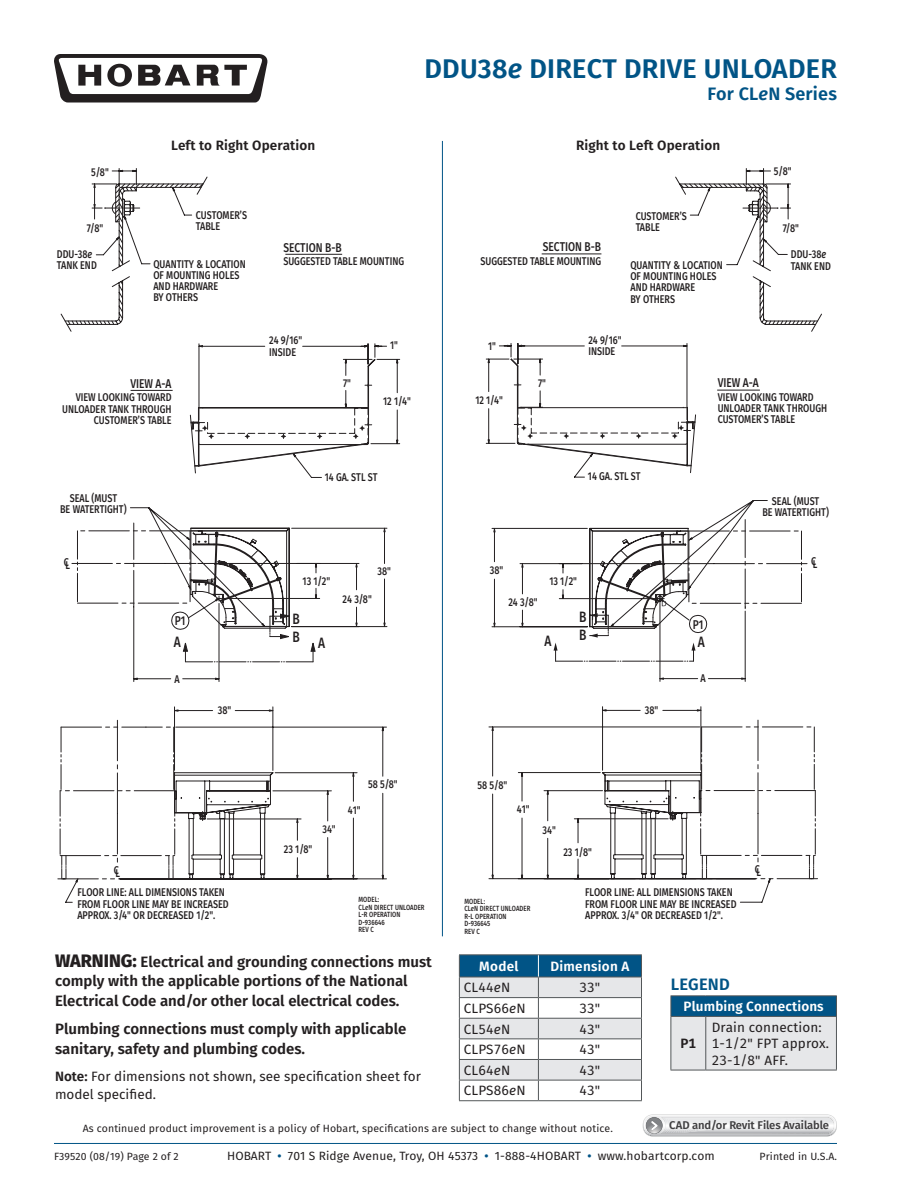
<style>
.page{position:relative;width:918px;height:1188px;background:#fff}
.page>*{position:absolute;margin:0;border:0;box-sizing:border-box;transform-origin:0 0}
.t1{font:600 27px "Fira Sans";letter-spacing:.01em;color:#015486}
.t2{font:600 18px "Fira Sans";letter-spacing:.01em;color:#015486}
.t3{font:600 16.5px "Fira Sans";letter-spacing:.01em;color:#015486}
.t4{font:600 15px/19.5px "Fira Sans";color:#231f20}
.t5{font:500 15px/18px "Fira Sans";color:#231f20;scale:.8 1}
.t6{font:13.5px/16.5px "Fira Sans";color:#231f20}
.t7{font:600 13.5px "Fira Sans";letter-spacing:.01em;color:#231f20}
.t8{font:600 13.5px "Fira Sans";letter-spacing:.01em;color:#fff}
.t9{font:500 12.75px "Fira Sans";color:#231f20;scale:.8 1}
.t10{font:12px "Fira Sans";letter-spacing:.01em;color:#231f20}
.t11{font:500 11.25px/11.2px "Fira Sans";color:#231f20;scale:.8 1}
.t12{font:600 11.25px "Fira Sans";letter-spacing:-.01em;color:#414042}
.t13{font:10.5px "Fira Sans";letter-spacing:.01em;color:#231f20}
.t14{font:500 7.5px/7.5px "Fira Sans";letter-spacing:.01em;color:#231f20;scale:.8 1}
.s1{font-style:italic}
.s2{font-weight:800;font-size:18px}
.s3{font-weight:600}
.s4{font-weight:600;color:#015486}
</style>
<div class="page">
<hr style="left:54px;top:1143px;width:783px;height:1px;background:#015486">
<svg style="left:54px;top:54px;width:213px;height:49px"></svg>
<svg style="left:643px;top:1114px;width:194px;height:23px"></svg>
<svg style="left:58px;top:726px;width:7px;height:154px"></svg>
<svg style="left:65px;top:706px;width:322px;height:197px"></svg>
<svg style="left:130px;top:507px;width:258px;height:175px"></svg>
<svg style="left:72px;top:523px;width:244px;height:139px"></svg>
<svg style="left:60px;top:168px;width:148px;height:164px"></svg>
<hr style="left:285px;top:254px;width:57px;height:1px;background:#231f20">
<svg style="left:771px;top:726px;width:47px;height:153px"></svg>
<svg style="left:488px;top:706px;width:283px;height:197px"></svg>
<svg style="left:675px;top:168px;width:147px;height:164px"></svg>
<hr style="left:542px;top:254px;width:59px;height:1px;background:#231f20">
<svg style="left:491px;top:500px;width:277px;height:182px"></svg>
<svg style="left:554px;top:520px;width:253px;height:142px"></svg>
<svg style="left:485px;top:343px;width:211px;height:135px"></svg>
<hr style="left:717px;top:390px;width:43px;height:1px;background:#231f20">
<svg style="left:190px;top:343px;width:210px;height:135px"></svg>
<hr style="left:131px;top:390px;width:42px;height:1px;background:#231f20">
<hr style="left:671px;top:995px;width:35px;height:1px;background:#535759">
<hr style="left:706px;top:995px;width:131px;height:1px;background:#535759">
<svg style="left:671px;top:996px;width:166px;height:74px;background:#a5bdcc"></svg>
<hr style="left:671px;top:1016px;width:35px;height:1px;background:#535759">
<hr style="left:671px;top:1017px;width:1px;height:53px;background:#535759">
<hr style="left:706px;top:1016px;width:131px;height:1px;background:#535759">
<hr style="left:705px;top:1017px;width:1px;height:53px;background:#535759">
<hr style="left:836px;top:1017px;width:1px;height:53px;background:#535759">
<hr style="left:671px;top:1070px;width:35px;height:1px;background:#535759">
<hr style="left:706px;top:1070px;width:131px;height:1px;background:#535759">
<hr style="left:459px;top:954px;width:79px;height:1px;background:#535759">
<hr style="left:459px;top:1100px;width:79px;height:1px;background:#535759">
<hr style="left:538px;top:1100px;width:104px;height:1px;background:#535759">
<hr style="left:538px;top:954px;width:104px;height:1px;background:#535759">
<svg style="left:459px;top:955px;width:183px;height:145px"></svg>
<hr style="left:442px;top:141px;width:1px;height:795px;background:#015486">
<h1 class="t1" style="left:424px;top:50px;width:414px">DDU38<span class="s1">e</span> DIRECT DRIVE UNLOADER</h1>
<h2 class="t2" style="left:708px;top:82px;width:131px">For CL<span class="s1">e</span>N Series</h2>
<p class="t11" style="left:91px;top:167px;width:24px">5/8"</p>
<p class="t11" style="left:87px;top:222px;width:22px">7/8"</p>
<p class="t11" style="left:57px;top:248px;width:51px">DDU-38<span class="s1">e<br></span>TANK END</p>
<p class="t7" style="left:171px;top:136px;width:146px">Left to Right Operation</p>
<p class="t7" style="left:576px;top:136px;width:146px">Right to Left Operation</p>
<p class="t11" style="left:774px;top:165px;width:24px">5/8"</p>
<p class="t11" style="left:196px;top:209px;width:66px">CUSTOMER’S<br>TABLE</p>
<p class="t11" style="left:153px;top:258px;width:117px">QUANTITY &amp; LOCATION<br>OF MOUNTING HOLES<br>AND HARDWARE<br>BY OTHERS</p>
<p class="t9" style="left:283px;top:238px;width:75px">SECTION B-B</p>
<p class="t11" style="left:283px;top:255px;width:152px">SUGGESTED TABLE MOUNTING</p>
<p class="t11" style="left:269px;top:335px;width:43px">24 9/16"<br>INSIDE</p>
<p class="t11" style="left:390px;top:340px;width:11px">1"</p>
<p class="t11" style="left:636px;top:210px;width:66px">CUSTOMER’S<br>TABLE</p>
<p class="t11" style="left:630px;top:259px;width:117px">QUANTITY &amp; LOCATION<br>OF MOUNTING HOLES<br>AND HARDWARE<br>BY OTHERS</p>
<p class="t11" style="left:783px;top:222px;width:22px">7/8"</p>
<p class="t9" style="left:543px;top:238px;width:75px">SECTION B-B</p>
<p class="t11" style="left:480px;top:255px;width:152px">SUGGESTED TABLE MOUNTING</p>
<p class="t11" style="left:791px;top:249px;width:51px">DDU-38<span class="s1">e<br></span>TANK END</p>
<p class="t11" style="left:488px;top:340px;width:11px">1"</p>
<p class="t11" style="left:588px;top:334px;width:43px">24 9/16"<br>INSIDE</p>
<p class="t9" style="left:131px;top:374px;width:53px">VIEW A-A</p>
<p class="t11" style="left:62px;top:392px;width:138px;text-align:right">VIEW LOOKING TOWARD<br>UNLOADER TANK THROUGH<br>CUSTOMER’S TABLE</p>
<p class="t11" style="left:343px;top:377px;width:11px">7"</p>
<p class="t11" style="left:383px;top:395px;width:36px">12 1/4"</p>
<p class="t11" style="left:475px;top:394px;width:36px">12 1/4"</p>
<p class="t11" style="left:538px;top:377px;width:11px">7"</p>
<p class="t9" style="left:718px;top:374px;width:53px">VIEW A-A</p>
<p class="t11" style="left:718px;top:391px;width:138px">VIEW LOOKING TOWARD<br>UNLOADER TANK THROUGH<br>CUSTOMER’S TABLE</p>
<p class="t11" style="left:325px;top:471px;width:67px">14 GA. STL ST</p>
<p class="t11" style="left:588px;top:471px;width:67px">14 GA. STL ST</p>
<p class="t11" style="left:60px;top:492px;width:85px;text-align:center">SEAL (MUST<br>BE WATERTIGHT)</p>
<p class="t11" style="left:762px;top:496px;width:85px;text-align:center">SEAL (MUST<br>BE WATERTIGHT)</p>
<p class="t11" style="left:64px;top:557px;width:9px">CL</p>
<p class="t11" style="left:303px;top:575px;width:36px">13 1/2"</p>
<p class="t11" style="left:377px;top:565px;width:18px">38"</p>
<p class="t11" style="left:490px;top:564px;width:18px">38"</p>
<p class="t11" style="left:549px;top:576px;width:36px">13 1/2"</p>
<p class="t11" style="left:811px;top:557px;width:9px">CL</p>
<p class="t11" style="left:343px;top:593px;width:38px">24 3/8"</p>
<p class="t11" style="left:508px;top:597px;width:38px">24 3/8"</p>
<h3 class="t5" style="left:293px;top:609px;width:11px">B<br>B</h3>
<p class="t9" style="left:175px;top:612px;width:15px">P1</p>
<h3 class="t5" style="left:174px;top:633px;width:10px">A</h3>
<h3 class="t5" style="left:318px;top:634px;width:10px">A</h3>
<h3 class="t5" style="left:579px;top:608px;width:11px">B<br>B</h3>
<p class="t9" style="left:693px;top:615px;width:15px">P1</p>
<h3 class="t5" style="left:544px;top:631px;width:10px">A</h3>
<h3 class="t5" style="left:698px;top:633px;width:10px">A</h3>
<p class="t11" style="left:174px;top:673px;width:8px">A</p>
<p class="t11" style="left:701px;top:673px;width:8px">A</p>
<p class="t11" style="left:218px;top:705px;width:18px">38"</p>
<p class="t11" style="left:645px;top:704px;width:18px">38"</p>
<p class="t11" style="left:368px;top:779px;width:39px">58 5/8"</p>
<p class="t11" style="left:478px;top:779px;width:39px">58 5/8"</p>
<p class="t11" style="left:348px;top:804px;width:17px">41"</p>
<p class="t11" style="left:517px;top:804px;width:17px">41"</p>
<p class="t11" style="left:322px;top:823px;width:18px">34"</p>
<p class="t11" style="left:543px;top:824px;width:18px">34"</p>
<p class="t11" style="left:114px;top:865px;width:9px">CL</p>
<p class="t11" style="left:77px;top:887px;width:191px">FLOOR LINE: ALL DIMENSIONS TAKEN<br>FROM FLOOR LINE MAY BE INCREASED<br>APPROX. 3/4" OR DECREASED 1/2".</p>
<p class="t11" style="left:284px;top:843px;width:37px">23 1/8"</p>
<p class="t14" style="left:359px;top:896px;width:84px">MODEL:<br>CL<span class="s1">e</span>N DIRECT UNLOADER<br>L-R OPERATION<br>D-936646<br>REV C</p>
<p class="t14" style="left:464px;top:897px;width:84px">MODEL:<br>CL<span class="s1">e</span>N DIRECT UNLOADER<br>R-L OPERATION<br>D-936645<br>REV C</p>
<p class="t11" style="left:563px;top:846px;width:37px">23 1/8"</p>
<p class="t11" style="left:585px;top:887px;width:191px">FLOOR LINE: ALL DIMENSIONS TAKEN<br>FROM FLOOR LINE MAY BE INCREASED<br>APPROX. 3/4" OR DECREASED 1/2".</p>
<p class="t11" style="left:755px;top:865px;width:9px">CL</p>
<h3 class="t4" style="left:55px;top:952px;width:378px"><span class="s2">WARNING:</span> Electrical and grounding connections must comply with the applicable portions of the National<br>Electrical Code and/or other local electrical codes.</h3>
<h3 class="t4" style="left:55px;top:1019px;width:353px">Plumbing connections must comply with applicable sanitary, safety and plumbing codes.</h3>
<p class="t6" style="left:55px;top:1067px;width:367px;line-height:18px"><span class="s3">Note:</span> For dimensions not shown, see specification sheet for model specified.</p>
<p class="t8" style="left:479px;top:957px;width:41px">Model</p>
<p class="t8" style="left:551px;top:957px;width:80px">Dimension A</p>
<p class="t6" style="left:464px;top:979px;width:48px">CL44<span class="s1">e</span>N</p>
<p class="t6" style="left:580px;top:979px;width:22px">33"</p>
<p class="t6" style="left:464px;top:1000px;width:63px">CLPS66<span class="s1">e</span>N</p>
<p class="t6" style="left:580px;top:1000px;width:22px">33"</p>
<p class="t6" style="left:464px;top:1021px;width:48px">CL54<span class="s1">e</span>N</p>
<p class="t6" style="left:580px;top:1021px;width:22px">43"</p>
<p class="t6" style="left:464px;top:1041px;width:63px">CLPS76<span class="s1">e</span>N</p>
<p class="t6" style="left:580px;top:1041px;width:22px">43"</p>
<p class="t6" style="left:464px;top:1062px;width:48px">CL64<span class="s1">e</span>N</p>
<p class="t6" style="left:580px;top:1062px;width:22px">43"</p>
<p class="t6" style="left:464px;top:1083px;width:63px">CLPS86<span class="s1">e</span>N</p>
<p class="t6" style="left:580px;top:1083px;width:22px">43"</p>
<h3 class="t3" style="left:671px;top:972px;width:60px">LEGEND</h3>
<p class="t8" style="left:684px;top:997px;width:142px">Plumbing Connections</p>
<p class="t7" style="left:680px;top:1034px;width:17px">P1</p>
<p class="t6" style="left:712px;top:1019px;width:119px">Drain connection:<br>1-1/2" FPT approx.<br>23-1/8" AFF.</p>
<p class="t13" style="left:83px;top:1121px;width:532px">As continued product improvement is a policy of Hobart, specifications are subject to change without notice.</p>
<p class="t12" style="left:669px;top:1117px;width:161px">CAD and/or Revit Files Available</p>
<p class="t13" style="left:54px;top:1149px;width:126px">F39520 (08/19) Page 2 of 2</p>
<p class="t10" style="left:227px;top:1148px;width:489px">HOBART <span class="s4">•</span> 701 S Ridge Avenue, Troy, OH 45373 <span class="s4">•</span> 1-888-4HOBART <span class="s4">•</span> www.hobartcorp.com</p>
<p class="t13" style="left:760px;top:1149px;width:79px">Printed in U.S.A.</p>
</div>
